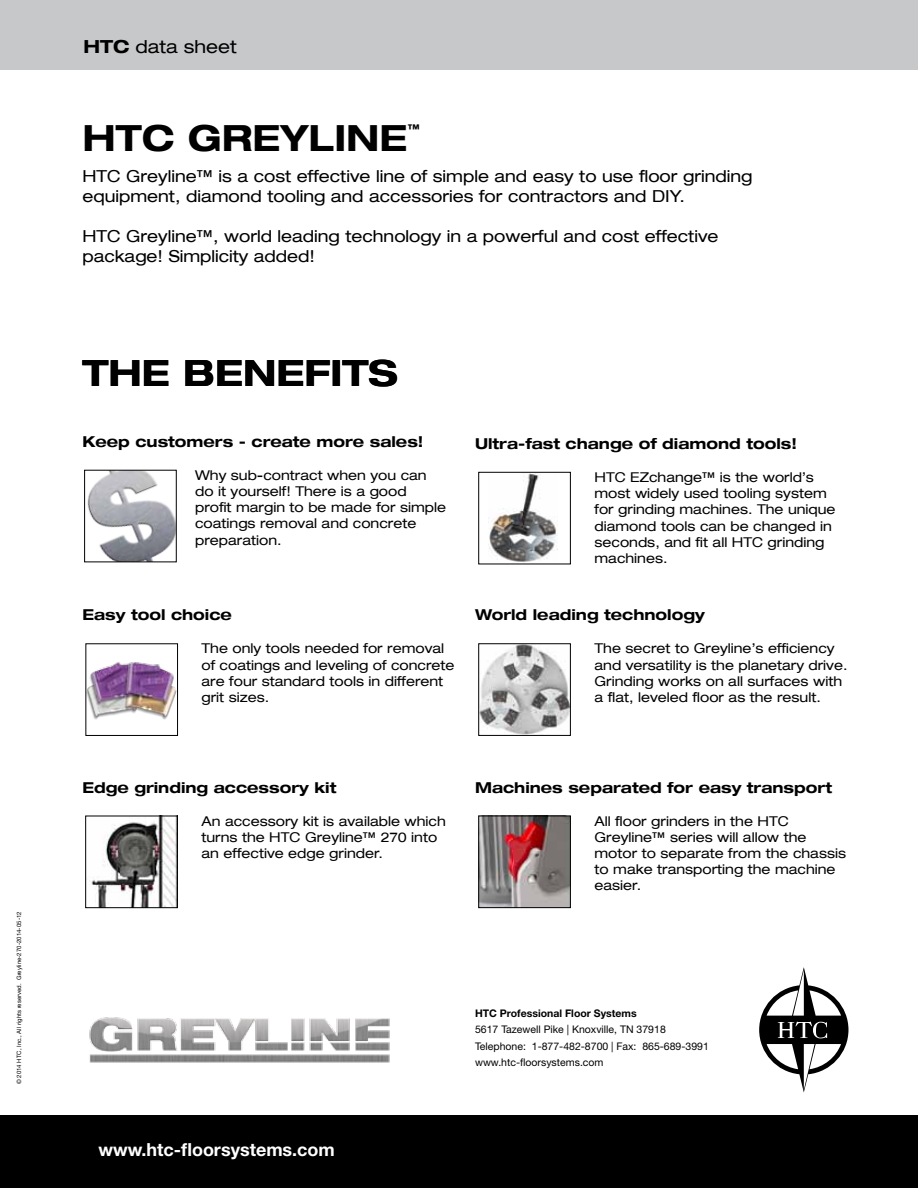
<style>
.page{position:relative;width:918px;height:1188px;background:#fff}
.page>*{position:absolute;margin:0;border:0;box-sizing:border-box;transform-origin:0 0}
.t1{font:700 expanded 36px "Helvetica Neue LT Com";color:#000}
.t2{font:700 18px "Helvetica Neue";color:#fff}
.t3{font:expanded 18px "Helvetica Neue LT Com";color:#000}
.t4{font:expanded 16.5px/19.8px "Helvetica Neue LT Com";color:#000}
.t5{font:700 expanded 15px "Helvetica Neue LT Com";color:#000}
.t6{font:expanded 13.5px/16.2px "Helvetica Neue LT Com";color:#000}
.t7{font:700 expanded 12px "Helvetica Neue LT Com";color:#000}
.t8{font:10.5px/16.5px "Helvetica Neue";color:#000}
.t9{font:700 10.5px "Helvetica Neue";color:#000}
.t10{font:6px "Helvetica Neue";letter-spacing:.005em;color:#000}
.s1{font-weight:700}
</style>
<div class="page">
<img style="left:89px;top:1017px;width:301px;height:46px">
<div style="left:0;top:1116px;width:918px;height:72px;background:#000"></div>
<svg style="left:759px;top:967px;width:89px;height:126px"></svg>
<img style="left:91px;top:818px;width:85px;height:88px">
<div style="left:85px;top:816px;width:93px;height:92px;border:1px solid #000"></div>
<div style="left:0;top:0;width:918px;height:69px;background:#c7c8ca"></div>
<img style="left:87px;top:472px;width:87px;height:88px">
<div style="left:84px;top:470px;width:92px;height:92px;border:1px solid #000"></div>
<img style="left:481px;top:646px;width:88px;height:88px">
<div style="left:479px;top:644px;width:92px;height:92px;border:1px solid #000"></div>
<img style="left:481px;top:818px;width:88px;height:88px">
<div style="left:479px;top:816px;width:92px;height:92px;border:1px solid #000"></div>
<img style="left:489px;top:474px;width:68px;height:88px">
<div style="left:479px;top:472px;width:92px;height:92px;border:1px solid #000"></div>
<img style="left:88px;top:662px;width:88px;height:58px">
<div style="left:86px;top:644px;width:92px;height:92px;border:1px solid #000"></div>
<p class="t10" style="left:16px;top:1084px;width:174px;rotate:-90deg">© 2014 HTC, Inc., All rights reserved. Greyline-270-2014-05-12</p>
<h2 class="t3" style="left:84px;top:35px;width:155px"><span class="s1">HTC</span> data sheet</h2>
<h1 class="t1" style="left:82px;top:114px;width:327px">HTC GREYLINE</h1>
<p class="t7" style="left:408px;top:120px;width:13px">™</p>
<p class="t4" style="left:82px;top:166px;width:672px">HTC Greyline™ is a cost effective line of simple and easy to use floor grinding equipment, diamond tooling and accessories for contractors and DIY.</p>
<p class="t4" style="left:82px;top:226px;width:638px">HTC Greyline™, world leading technology in a powerful and cost effective package! Simplicity added!</p>
<h1 class="t1" style="left:82px;top:349px;width:317px">THE BENEFITS</h1>
<p class="t5" style="left:82px;top:432px;width:342px">Keep customers - create more sales!</p>
<p class="t6" style="left:195px;top:467px;width:252px">Why sub-contract when you can do it yourself! There is a good profit margin to be made for simple coatings removal and concrete preparation.</p>
<p class="t5" style="left:82px;top:605px;width:151px">Easy tool choice</p>
<p class="t6" style="left:202px;top:640px;width:254px">The only tools needed for removal of coatings and leveling of concrete are four standard tools in different grit sizes.</p>
<p class="t5" style="left:475px;top:434px;width:323px">Ultra-fast change of diamond tools!</p>
<p class="t6" style="left:595px;top:469px;width:243px">HTC EZchange™ is the world’s most widely used tooling system for grinding machines. The unique diamond tools can be changed in seconds, and fit all HTC grinding machines.</p>
<p class="t5" style="left:475px;top:605px;width:231px">World leading technology</p>
<p class="t6" style="left:595px;top:640px;width:255px">The secret to Greyline’s efficiency and versatility is the planetary drive.<br>Grinding works on all surfaces with a flat, leveled floor as the result.</p>
<p class="t5" style="left:82px;top:778px;width:255px">Edge grinding accessory kit</p>
<p class="t6" style="left:202px;top:812px;width:246px">An accessory kit is available which turns the HTC Greyline™ 270 into an effective edge grinder.</p>
<p class="t5" style="left:475px;top:778px;width:358px">Machines separated for easy transport</p>
<p class="t6" style="left:595px;top:812px;width:253px">All floor grinders in the HTC<br>Greyline™ series will allow the motor to separate from the chassis to make transporting the machine easier.</p>
<h2 class="t2" style="left:98px;top:1139px;width:238px">www.htc-floorsystems.com</h2>
<p class="t9" style="left:475px;top:1007px;width:163px">HTC Professional Floor Systems</p>
<p class="t8" style="left:475px;top:1021px;width:235px">5617 Tazewell Pike | Knoxville, TN 37918<br>Telephone: 1-877-482-8700 | Fax: 865-689-3991 www.htc-floorsystems.com</p>
</div>
